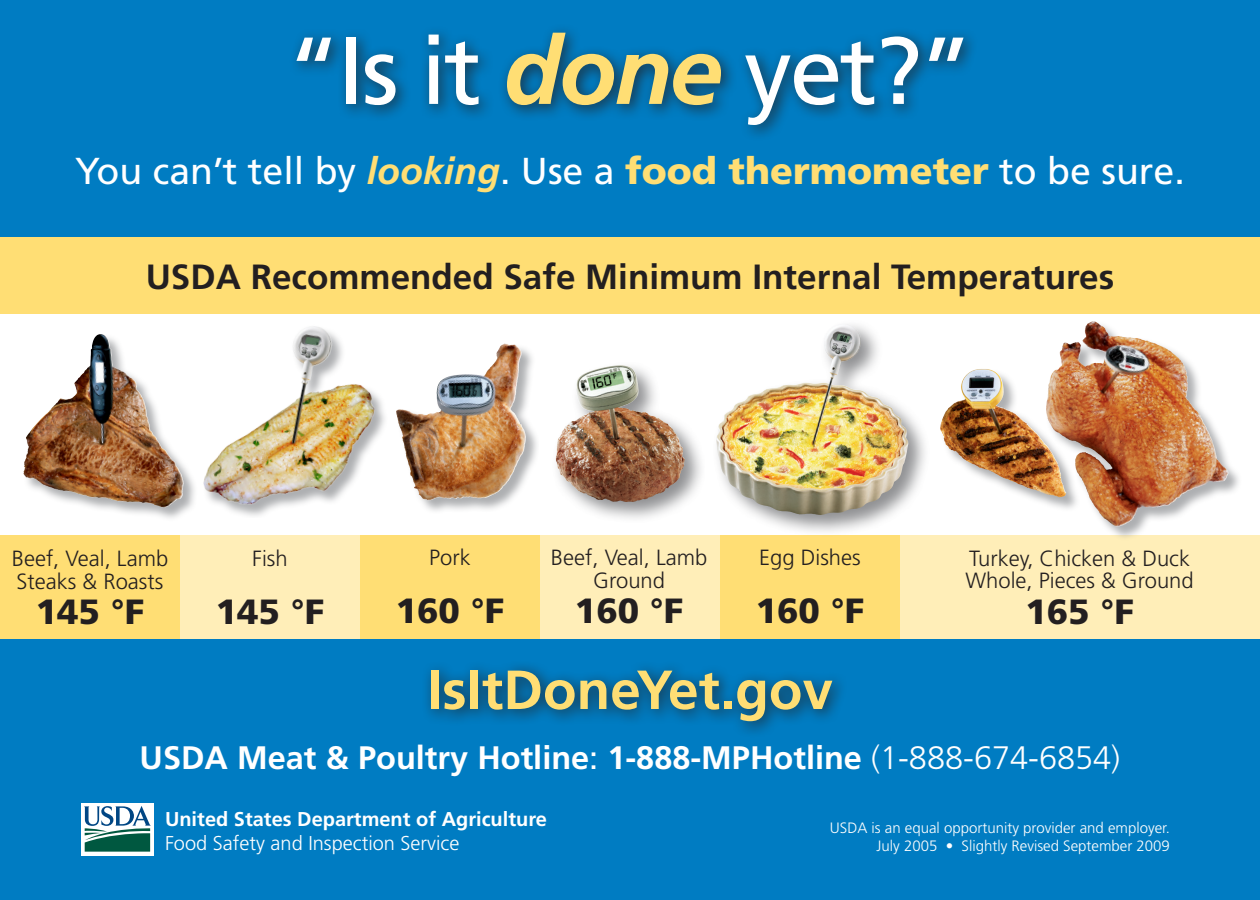
<style>
.page{position:relative;width:1260px;height:900px;background:#fff}
.page>*{position:absolute;margin:0;border:0;box-sizing:border-box;transform-origin:0 0}
.t1{font:95px "Frutiger";letter-spacing:-.025em;color:#fff}
.t2{font:700 55px "Frutiger";color:#ffde74}
.t3{font:37.5px "Frutiger";color:#fff}
.t4{font:700 35px "Frutiger";color:#231f20}
.t5{font:900 35px "Frutiger";color:#231f20}
.t6{font:700 32.5px "Frutiger";color:#fff}
.Products{font:300 22px/22.5px "Frutiger";color:#231f20}
.t7{font:700 20px "Frutiger";color:#fff}
.t8{font:300 20px "Frutiger";color:#fff}
.t9{font:300 15px "Frutiger";color:#fff}
.s1{font-weight:700;font-style:italic;color:#ffde74}
.s2{font-weight:900;color:#ffde74}
.s3{font-weight:400}
.s4{font-weight:300}
</style>
<div class="page">
<img style="left:203px;top:326px;width:182px;height:190px">
<div style="left:0;top:612px;width:1260px;height:288px;background:#007cc2"></div>
<div style="left:0;top:535px;width:180px;height:104px;background:#ffde74"></div>
<div style="left:180px;top:535px;width:180px;height:104px;background:#ffeeb8"></div>
<div style="left:360px;top:535px;width:180px;height:104px;background:#ffde74"></div>
<div style="left:540px;top:535px;width:180px;height:104px;background:#ffeeb8"></div>
<div style="left:720px;top:535px;width:180px;height:104px;background:#ffde74"></div>
<div style="left:900px;top:535px;width:360px;height:104px;background:#ffeeb8"></div>
<div style="left:0;top:0;width:1260px;height:284px;background:#007cc2"></div>
<div style="left:0;top:238px;width:1260px;height:76px;background:#ffde74"></div>
<div style="left:421px;top:660px;width:427px;height:78px;background:#231f20;opacity:.75"></div>
<div style="left:81px;top:803px;width:72px;height:53px;background:#fff"></div>
<svg style="left:84px;top:806px;width:67px;height:46px"></svg>
<div style="left:287px;top:23px;width:691px;height:119px;background:#231f20;opacity:.75"></div>
<div style="left:23px;top:334px;width:175px;height:188px;background:#939598;opacity:.75"></div>
<svg style="left:92px;top:334px;width:9px;height:12px"></svg>
<div style="left:939px;top:369px;width:141px;height:143px;background:#939598;opacity:.75"></div>
<img style="left:961px;top:369px;width:24px;height:21px">
<div style="left:1046px;top:321px;width:197px;height:221px;background:#939598;opacity:.75"></div>
<img style="left:1082px;top:321px;width:23px;height:31px">
<div style="left:711px;top:319px;width:219px;height:217px;background:#6c6d70;opacity:.75"></div>
<img style="left:823px;top:324px;width:19px;height:27px">
<div style="left:550px;top:360px;width:155px;height:163px;background:#6c6d70;opacity:.75"></div>
<img style="left:582px;top:365px;width:38px;height:10px">
<div style="left:395px;top:343px;width:144px;height:171px;background:#939598;opacity:.75"></div>
<svg style="left:496px;top:344px;width:8px;height:13px"></svg>
<p class="t1" style="left:287px;top:15px;width:687px">“Is it <span class="s1">done</span> yet?”</p>
<p class="t3" style="left:75px;top:149px;width:1111px">You can’t tell by <span class="s1">looking</span>. Use a <span class="s2">food thermometer</span> to be sure.</p>
<p class="t4" style="left:146px;top:256px;width:970px">USDA Recommended Safe Minimum Internal Temperatures</p>
<p class="Products" style="left:12px;top:548px;width:158px">Beef, Veal, Lamb<br>Steaks &amp; Roasts</p>
<p class="t5" style="left:36px;top:591px;width:110px">145 °F</p>
<p class="Products" style="left:252px;top:548px;width:37px">Fish</p>
<p class="t5" style="left:216px;top:591px;width:110px">145 °F</p>
<p class="Products" style="left:429px;top:547px;width:43px">Pork</p>
<p class="t5" style="left:396px;top:590px;width:110px">160 °F</p>
<p class="Products" style="left:551px;top:547px;width:158px">Beef, Veal, Lamb</p>
<p class="Products" style="left:593px;top:569px;width:73px">Ground</p>
<p class="t5" style="left:575px;top:590px;width:110px">160 °F</p>
<p class="Products" style="left:759px;top:547px;width:103px">Egg Dishes</p>
<p class="t5" style="left:756px;top:590px;width:110px">160 °F</p>
<p class="t2" style="left:427px;top:658px;width:408px">IsItDoneYet.gov</p>
<p class="Products" style="left:969px;top:547px;width:222px">Turkey, Chicken &amp; Duck</p>
<p class="Products" style="left:965px;top:570px;width:230px">Whole, Pieces &amp; Ground</p>
<p class="t5" style="left:1025px;top:590px;width:110px">165 °F</p>
<p class="t6" style="left:140px;top:738px;width:982px">USDA Meat &amp; Poultry Hotline<span class="s3">:</span> 1-888-MPHotline <span class="s4">(1-888-674-6854)</span></p>
<p class="t7" style="left:165px;top:808px;width:383px">United States Department of Agriculture</p>
<p class="t8" style="left:165px;top:832px;width:296px">Food Safety and Inspection Service</p>
<p class="t9" style="left:830px;top:819px;width:342px">USDA is an equal opportunity provider and employer.</p>
<p class="t9" style="left:877px;top:837px;width:295px">July 2005 • Slightly Revised September 2009</p>
</div>
